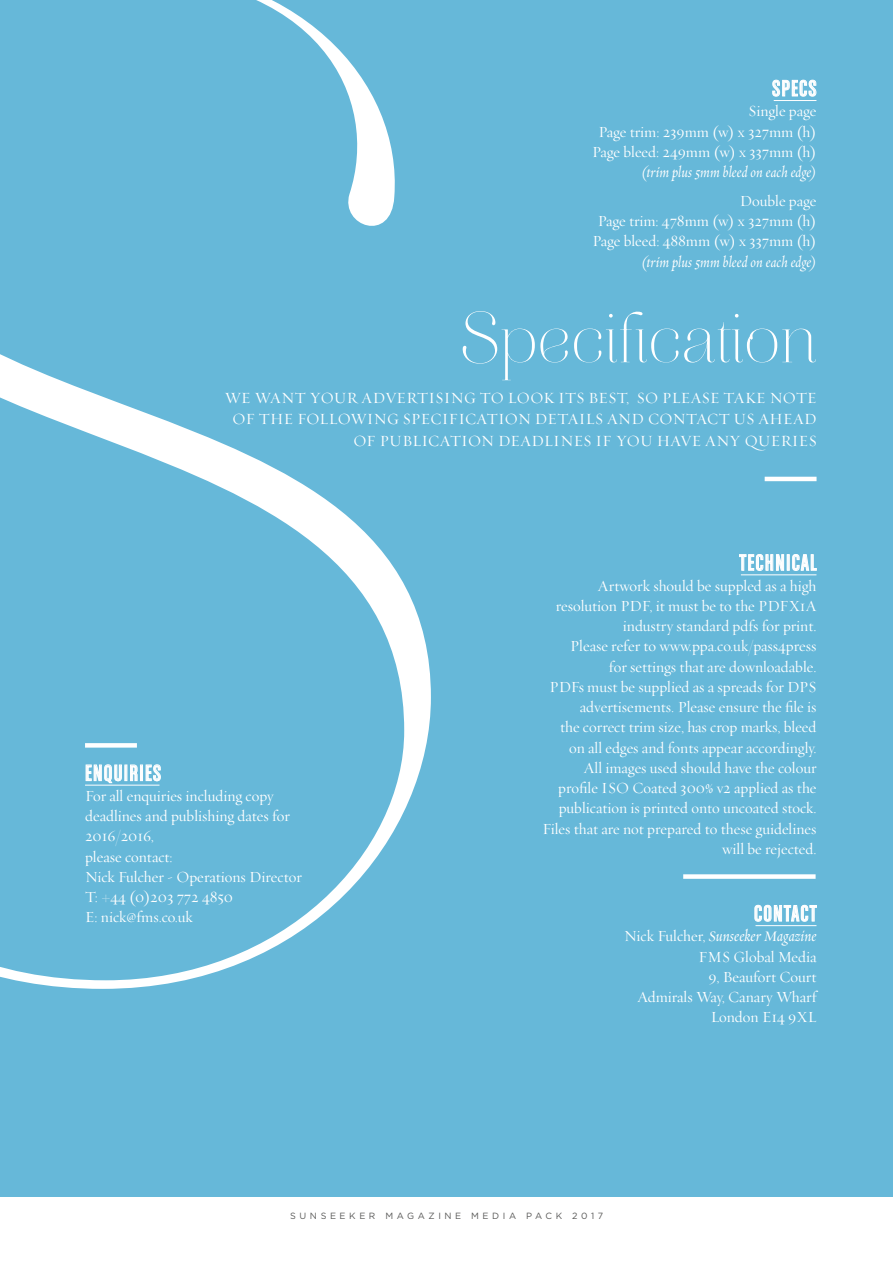
<style>
.page{position:relative;width:893px;height:1263px;background:#fff}
.page>*{position:absolute;margin:0;border:0;box-sizing:border-box;transform-origin:0 0}
.t1{font:1401.75px "Aire Light Std";color:#fff}
.t2{font:72px "Aire Roman Pro";letter-spacing:.01em;color:#fff}
.t3{font:24px "Chalet Comprime Cologne Eighty";letter-spacing:.06em;color:#fff}
.t4{font:16.5px "Requiem Display HTF Italic";letter-spacing:.01em;color:#fff}
.t5{font:15.9px/21.5px "Requiem Display HTF Roman";letter-spacing:.02em;color:#fff;text-align:right}
.t6{font:15.75px/20.2px "Requiem Display HTF Roman";color:#fff;text-align:right}
.t7{font:15.75px "Requiem Display HTF Italic";letter-spacing:.01em;color:#fff}
.t8{font:9px "Gotham";letter-spacing:.4em;color:#575756}
.s1{font-family:"Requiem Display HTF Roman";font-size:15.75px}
</style>
<div class="page">
<div style="left:0;top:0;width:893px;height:1196px;background:#66b8d9"></div>
<hr style="left:765px;top:477px;width:51px;height:4px;background:#fff">
<div style="left:85px;top:743px;width:52px;height:5px;background:#fff"></div>
<hr style="left:774px;top:100px;width:42px;height:1px;background:#fff">
<hr style="left:741px;top:575px;width:75px;height:1px;background:#fff">
<hr style="left:755px;top:925px;width:61px;height:1px;background:#fff">
<svg style="left:773px;top:80px;width:43px;height:16px"></svg>
<svg style="left:739px;top:554px;width:77px;height:17px"></svg>
<svg style="left:755px;top:905px;width:61px;height:16px"></svg>
<hr style="left:85px;top:785px;width:74px;height:1px;background:#fff">
<svg style="left:86px;top:765px;width:51px;height:18px"></svg>
<div style="left:140px;top:765px;width:3px;height:16px;border:1px solid #fff"></div>
<svg style="left:146px;top:765px;width:14px;height:16px"></svg>
<div style="left:683px;top:874px;width:133px;height:5px;background:#fff"></div>
<h1 class="t1" style="left:-267px;top:-336px;width:749px">S</h1>
<h3 class="t3" style="left:772px;top:75px;width:46px">SPECS</h3>
<p class="t6" style="left:592px;top:102px;width:226px">Single page<br>Page trim: 239mm (w) x 327mm (h)<br>Page bleed: 249mm (w) x 337mm (h)</p>
<p class="t7" style="left:641px;top:165px;width:177px">(trim plus 5mm bleed on each edge)</p>
<p class="t6" style="left:592px;top:191px;width:225px">Double page<br>Page trim: 478mm (w) x 327mm (h)<br>Page bleed: 488mm (w) x 337mm (h)</p>
<p class="t7" style="left:641px;top:254px;width:177px">(trim plus 5mm bleed on each edge)</p>
<h2 class="t2" style="left:461px;top:295px;width:357px">Specification</h2>
<p class="t5" style="left:225px;top:388px;width:593px">WE WANT YOUR ADVERTISING TO LOOK ITS BEST, SO PLEASE TAKE NOTE<br>OF THE FOLLOWING SPECIFICATION DETAILS AND CONTACT US AHEAD<br>OF PUBLICATION DEADLINES IF YOU HAVE ANY QUERIES</p>
<h3 class="t3" style="left:739px;top:549px;width:79px">TECHNICAL</h3>
<p class="t6" style="left:543px;top:576px;width:275px">Artwork should be suppled as a high resolution PDF, it must be to the PDFX1A industry standard pdfs for print.<br>Please refer to www.ppa.co.uk/pass4press<br>for settings that are downloadable.<br>PDFs must be supplied as a spreads for DPS advertisements. Please ensure the file is<br>the correct trim size, has crop marks, bleed on all edges and fonts appear accordingly.<br>All images used should have the colour profile ISO Coated 300% v2 applied as the publication is printed onto uncoated stock.<br>Files that are not prepared to these guidelines will be rejected.</p>
<h3 class="t3" style="left:85px;top:760px;width:77px">ENQUIRIES</h3>
<p class="t6" style="left:85px;top:786px;width:218px;text-align:left">For all enquiries including copy deadlines and publishing dates for<br>2016/2016,<br>please contact:<br>Nick Fulcher - Operations Director<br>T: +44 (0)203 772 4850<br>E: nick@fms.co.uk</p>
<h3 class="t3" style="left:754px;top:900px;width:64px">CONTACT</h3>
<p class="t4" style="left:624px;top:928px;width:194px"><span class="s1">Nick Fulcher,</span> Sunseeker Magazine</p>
<p class="t6" style="left:637px;top:947px;width:181px">FMS Global Media<br>9, Beaufort Court<br>Admirals Way, Canary Wharf<br>London E14 9XL</p>
<p class="t8" style="left:290px;top:1211px;width:315px">SUNSEEKER MAGAZINE MEDIA PACK 2017</p>
</div>
